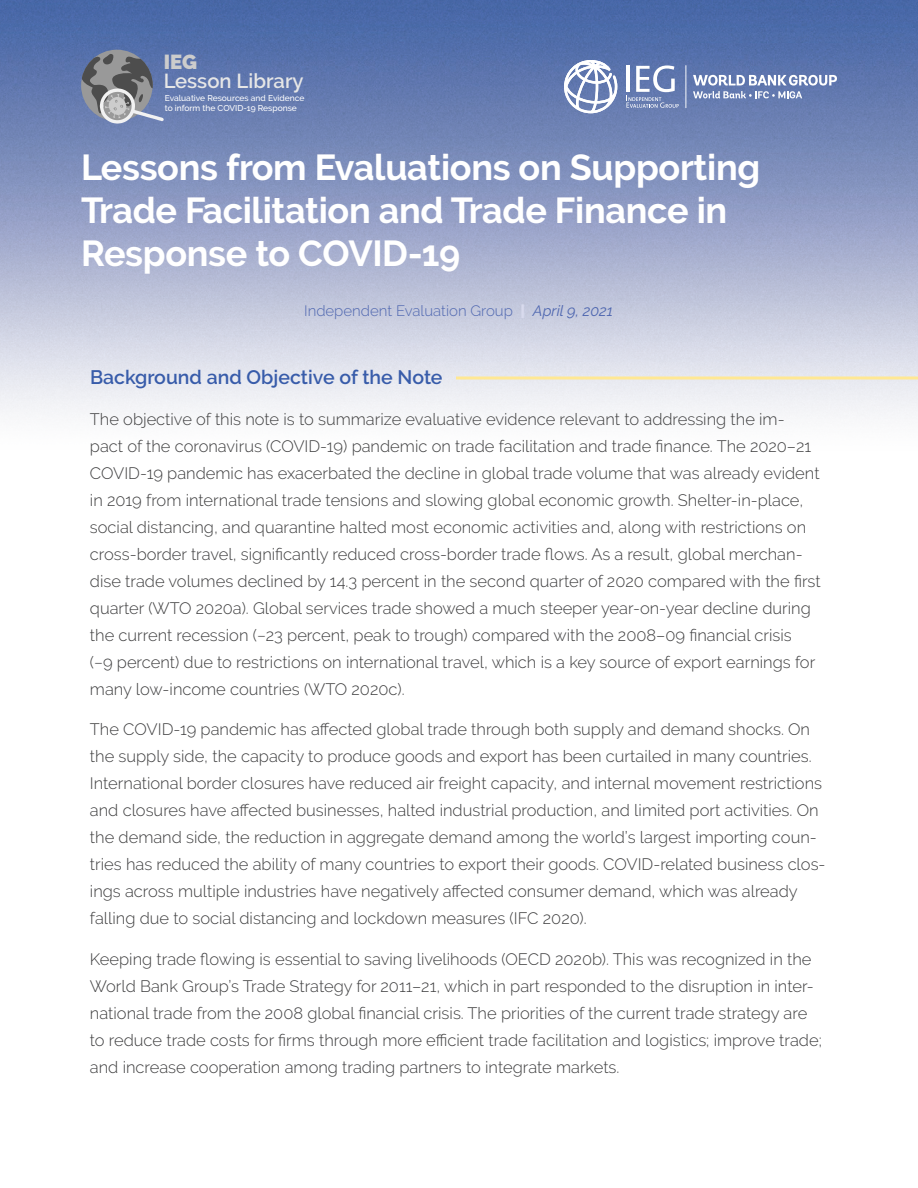
<style>
.page{position:relative;width:918px;height:1188px;background:#fff}
.page>*{position:absolute;margin:0;border:0;box-sizing:border-box;transform-origin:0 0}
.Note_Title{font:700 36px/43.2px "Raleway";letter-spacing:-.01em;color:#fff}
.t1{font:600 20.25px "Raleway";color:#e6e6e6}
.t2{font:900 20.25px "Raleway";color:#ccc}
.heading2{font:600 19.5px "Raleway";color:#385caa}
.text{font:300 16.5px/27px "Raleway";color:#3e3e3f}
.date_IEG{font:300 15px "Raleway";color:#4f67b0}
.t3{font:500 8.4px/9.3px "Raleway";color:#fff}
.s1{font-weight:900;color:#d9dbee}
.s2{font-weight:400;font-style:italic}
</style>
<div class="page">
<img style="left:0;top:0;width:918px;height:418px">
<svg style="left:456px;top:376px;width:462px;height:4px"></svg>
<svg style="left:81px;top:54px;width:83px;height:70px"></svg>
<hr style="left:685px;top:65px;width:1px;height:43px;background:#fff">
<svg style="left:693px;top:75px;width:144px;height:23px"></svg>
<svg style="left:626px;top:65px;width:53px;height:43px"></svg>
<svg style="left:564px;top:60px;width:53px;height:53px"></svg>
<p class="t2" style="left:164px;top:50px;width:35px">IEG</p>
<p class="t1" style="left:164px;top:69px;width:141px">Lesson Library</p>
<p class="t3" style="left:165px;top:94px;width:141px">Evaluative Resources and Evidence to inform the COVID-19 Response</p>
<p class="Note_Title" style="left:81px;top:146px;width:681px">Lessons from Evaluations on Supporting<br>Trade Facilitation and Trade Finance in<br>Response to COVID-19</p>
<p class="date_IEG" style="left:304px;top:302px;width:310px">Independent Evaluation Group <span class="s1">|</span> <span class="s2">April 9, 2021</span></p>
<p class="heading2" style="left:90px;top:366px;width:354px">Background and Objective of the Note</p>
<p class="text" style="left:90px;top:406px;width:732px">The objective of this note is to summarize evaluative evidence relevant to addressing the im&shy;pact of the coronavirus (COVID-19) pandemic on trade facilitation and trade finance. The 2020–21<br>COVID-19 pandemic has exacerbated the decline in global trade volume that was already evident in 2019 from international trade tensions and slowing global economic growth. Shelter-in-place, social distancing, and quarantine halted most economic activities and, along with restrictions on cross-border travel, significantly reduced cross-border trade flows. As a result, global merchan&shy;dise trade volumes declined by 14.3 percent in the second quarter of 2020 compared with the first quarter (WTO 2020a). Global services trade showed a much steeper year-on-year decline during the current recession (−23 percent, peak to trough) compared with the 2008–09 financial crisis<br>(−9 percent) due to restrictions on international travel, which is a key source of export earnings for many low-income countries (WTO 2020c).</p>
<p class="text" style="left:90px;top:716px;width:737px">The COVID-19 pandemic has affected global trade through both supply and demand shocks. On the supply side, the capacity to produce goods and export has been curtailed in many countries.<br>International border closures have reduced air freight capacity, and internal movement restrictions and closures have affected businesses, halted industrial production, and limited port activities. On the demand side, the reduction in aggregate demand among the world’s largest importing coun&shy;tries has reduced the ability of many countries to export their goods. COVID-related business clos&shy;ings across multiple industries have negatively affected consumer demand, which was already falling due to social distancing and lockdown measures (IFC 2020).</p>
<p class="text" style="left:90px;top:946px;width:733px">Keeping trade flowing is essential to saving livelihoods (OECD 2020b). This was recognized in the World Bank Group’s Trade Strategy for 2011–21, which in part responded to the disruption in inter&shy;national trade from the 2008 global financial crisis. The priorities of the current trade strategy are to reduce trade costs for firms through more efficient trade facilitation and logistics; improve trade; and increase cooperation among trading partners to integrate markets.</p>
</div>
